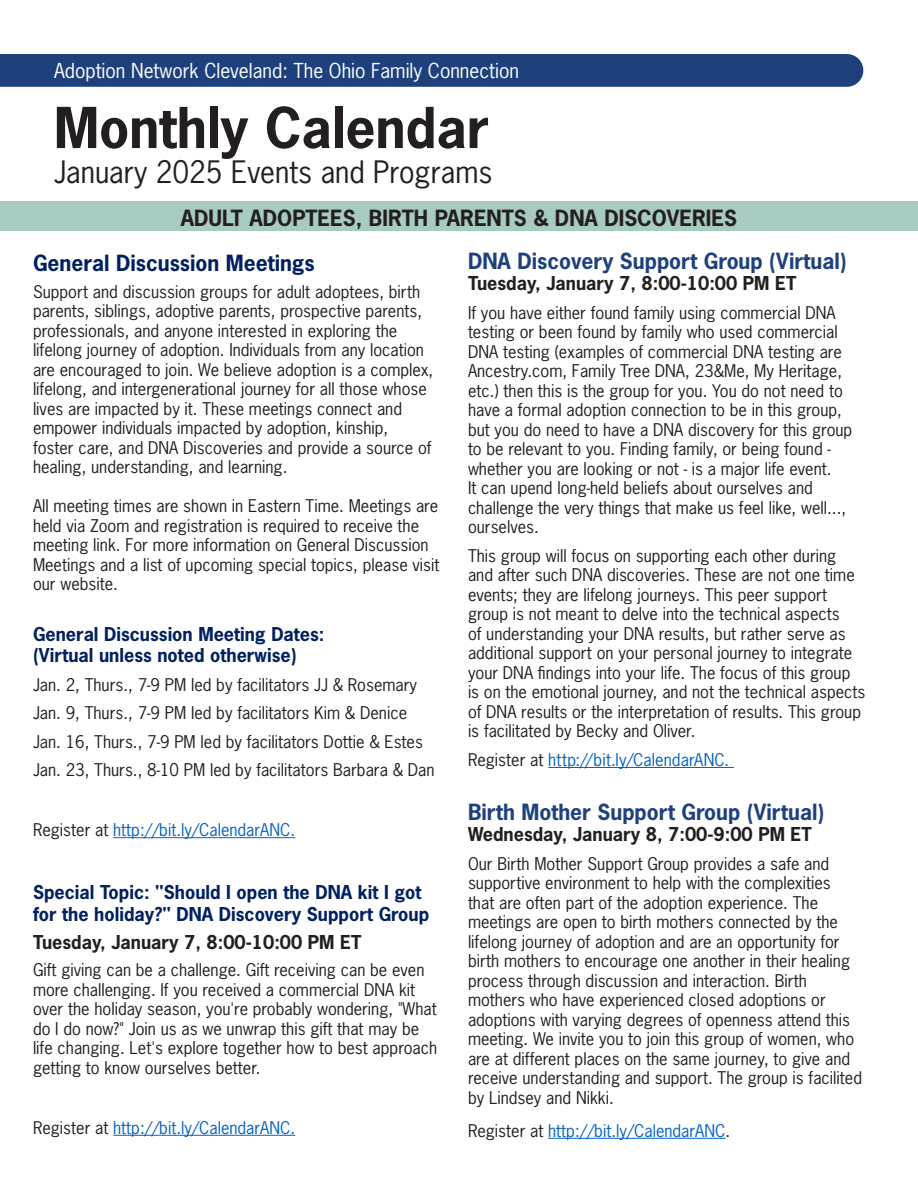
<style>
.page{position:relative;width:918px;height:1188px;background:#fff}
.page>*{position:absolute;margin:0;border:0;box-sizing:border-box;transform-origin:0 0}
.t1{font:700 52.95px "News Gothic Std";color:#231f20}
.t2{font:29.1px "News Gothic Std";color:#231f20}
.Body_Text-Topic{font:700 21px "News Gothic Std";color:#1e417e}
.Header-Adult_Adoptee_Birthparent_Hub{font:700 21px "News Gothic Std";color:#231f20}
.Body_Text-Topic-2{font:700 21px "News Gothic Std";color:#00205f}
.t3{font:19.35px "News Gothic Std";color:#fff}
.Body_Text-Topic-3{font:700 18px "News Gothic Std";color:#231f20}
.Body_Text-Topic-4{font:700 18px/21.6px "News Gothic Std";color:#00205f}
.Body_Text{font:700 18px "News Gothic Std";color:#00205f}
.Body_Text-Topic-5{font:16.5px/19.5px "News Gothic Std";color:#231f20}
.Body_Text-2{font:16.5px/19.5px "News Gothic Std";color:#231f20}
.Body_Text-Topic-6{font:16.5px "News Gothic Std";color:#0563c1}
.Body_Text-3{font:16.5px "News Gothic Std";color:#0563c1}
.s1{color:#231f20}
</style>
<div class="page">
<div style="left:0;top:54px;width:863px;height:33px;background:#1e417e"></div>
<hr style="left:548px;top:767px;width:186px;height:1px;background:#0563c1">
<hr style="left:548px;top:1138px;width:177px;height:1px;background:#0563c1">
<div style="left:0;top:201px;width:918px;height:30px;background:#a7cbc2"></div>
<hr style="left:113px;top:837px;width:182px;height:1px;background:#0563c1">
<hr style="left:113px;top:1135px;width:182px;height:1px;background:#0563c1">
<p class="t3" style="left:54px;top:58px;width:466px">Adoption Network Cleveland: The Ohio Family Connection</p>
<p class="t1" style="left:54px;top:93px;width:436px">Monthly Calendar</p>
<p class="t2" style="left:54px;top:153px;width:440px">January 2025 Events and Programs</p>
<p class="Header-Adult_Adoptee_Birthparent_Hub" style="left:181px;top:204px;width:558px">ADULT ADOPTEES, BIRTH PARENTS &amp; DNA DISCOVERIES</p>
<p class="Body_Text-Topic-2" style="left:33px;top:249px;width:283px">General Discussion Meetings</p>
<p class="Body_Text-2" style="left:33px;top:281px;width:402px">Support and discussion groups for adult adoptees, birth parents, siblings, adoptive parents, prospective parents, professionals, and anyone interested in exploring the lifelong journey of adoption. Individuals from any location are encouraged to join. We believe adoption is a complex, lifelong, and intergenerational journey for all those whose lives are impacted by it. These meetings connect and empower individuals impacted by adoption, kinship,<br>foster care, and DNA Discoveries and provide a source of healing, understanding, and learning.</p>
<p class="Body_Text-2" style="left:33px;top:496px;width:408px">All meeting times are shown in Eastern Time. Meetings are held via Zoom and registration is required to receive the meeting link. For more information on General Discussion Meetings and a list of upcoming special topics, please visit our website.</p>
<p class="Body_Text" style="left:33px;top:622px;width:293px">General Discussion Meeting Dates:</p>
<p class="Body_Text" style="left:33px;top:643px;width:265px">(Virtual unless noted otherwise)</p>
<p class="Body_Text-2" style="left:33px;top:674px;width:386px">Jan. 2, Thurs., 7-9 PM led by facilitators JJ &amp; Rosemary</p>
<p class="Body_Text-2" style="left:33px;top:703px;width:376px">Jan. 9, Thurs., 7-9 PM led by facilitators Kim &amp; Denice</p>
<p class="Body_Text-2" style="left:33px;top:731px;width:392px">Jan. 16, Thurs., 7-9 PM led by facilitators Dottie &amp; Estes</p>
<p class="Body_Text-2" style="left:33px;top:760px;width:403px">Jan. 23, Thurs., 8-10 PM led by facilitators Barbara &amp; Dan</p>
<p class="Body_Text-Topic" style="left:468px;top:247px;width:380px">DNA Discovery Support Group (Virtual)</p>
<p class="Body_Text-Topic-3" style="left:468px;top:272px;width:330px">Tuesday, January 7, 8:00-10:00 PM ET</p>
<p class="Body_Text-Topic-5" style="left:468px;top:303px;width:386px">If you have either found family using commercial DNA testing or been found by family who used commercial DNA testing (examples of commercial DNA testing are Ancestry.com, Family Tree DNA, 23&amp;Me, My Heritage, etc.) then this is the group for you. You do not need to have a formal adoption connection to be in this group, but you do need to have a DNA discovery for this group to be relevant to you. Finding family, or being found - whether you are looking or not - is a major life event.<br>It can upend long-held beliefs about ourselves and challenge the very things that make us feel like, well..., ourselves.</p>
<p class="Body_Text-Topic-5" style="left:468px;top:546px;width:399px">This group will focus on supporting each other during and after such DNA discoveries. These are not one time events; they are lifelong journeys. This peer support group is not meant to delve into the technical aspects<br>of understanding your DNA results, but rather serve as additional support on your personal journey to integrate your DNA findings into your life. The focus of this group is on the emotional journey, and not the technical aspects of DNA results or the interpretation of results. This group is facilitated by Becky and Oliver.</p>
<p class="Body_Text-Topic-6" style="left:468px;top:749px;width:263px"><span class="s1">Register at</span> http://bit.ly/CalendarANC.</p>
<p class="Body_Text-Topic" style="left:468px;top:798px;width:358px">Birth Mother Support Group (Virtual)</p>
<p class="Body_Text-Topic-3" style="left:468px;top:822px;width:345px">Wednesday, January 8, 7:00-9:00 PM ET</p>
<p class="Body_Text-Topic-5" style="left:468px;top:854px;width:396px">Our Birth Mother Support Group provides a safe and supportive environment to help with the complexities<br>that are often part of the adoption experience. The meetings are open to birth mothers connected by the lifelong journey of adoption and are an opportunity for birth mothers to encourage one another in their healing process through discussion and interaction. Birth mothers who have experienced closed adoptions or adoptions with varying degrees of openness attend this meeting. We invite you to join this group of women, who are at different places on the same journey, to give and receive understanding and support. The group is facilited by Lindsey and Nikki.</p>
<p class="Body_Text-Topic-6" style="left:468px;top:1120px;width:264px"><span class="s1">Register at</span> http://bit.ly/CalendarANC<span class="s1">.</span></p>
<p class="Body_Text-Topic-6" style="left:33px;top:819px;width:264px"><span class="s1">Register at</span> http://bit.ly/CalendarANC.</p>
<p class="Body_Text-Topic-4" style="left:33px;top:881px;width:398px">Special Topic: "Should I open the DNA kit I got for the holiday?" DNA Discovery Support Group</p>
<p class="Body_Text-Topic-3" style="left:33px;top:930px;width:330px">Tuesday, January 7, 8:00-10:00 PM ET</p>
<p class="Body_Text-2" style="left:33px;top:960px;width:406px">Gift giving can be a challenge. Gift receiving can be even more challenging. If you received a commercial DNA kit over the holiday season, you're probably wondering, "What do I do now?" Join us as we unwrap this gift that may be life changing. Let's explore together how to best approach getting to know ourselves better.</p>
<p class="Body_Text-3" style="left:33px;top:1117px;width:264px"><span class="s1">Register at</span> http://bit.ly/CalendarANC.</p>
</div>
